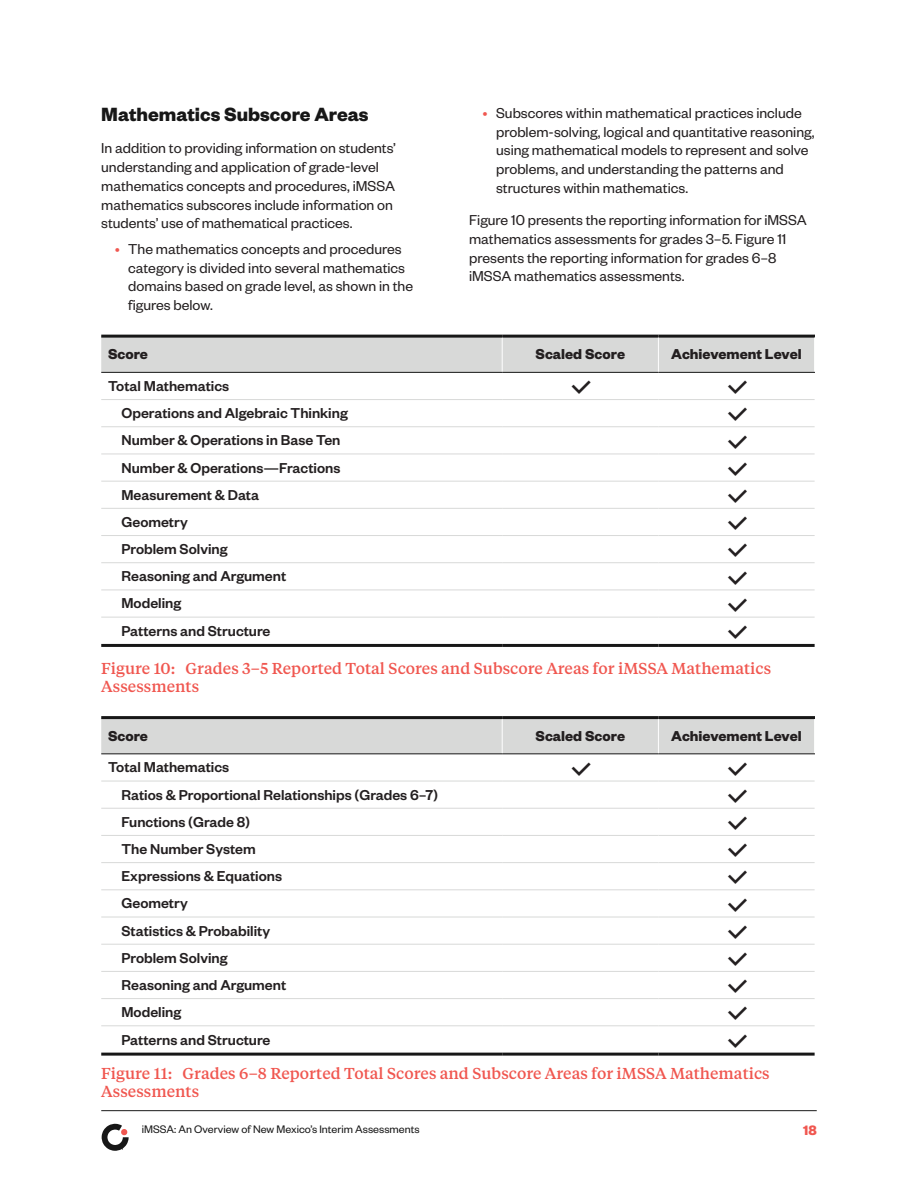
<style>
.page{position:relative;width:918px;height:1188px;background:#fff}
.page>*{position:absolute;margin:0;border:0;box-sizing:border-box;transform-origin:0 0}
.H3{font:700 21px "Founders Grotesk";color:#171717}
.Body{font:15.75px/18.8px "Founders Grotesk";color:#231f20}
.Table_H_column_1{font:500 15.75px "Founders Grotesk";color:#231f20}
.t1{font:500 15.75px/18px "Tiempos Text";color:#f05750}
.Table_H_row_1{font:700 15.75px "Founders Grotesk";color:#231f20}
.t2{font:700 15px "Founders Grotesk";color:#f05750}
.t3{font:12px "Founders Grotesk";color:#171717}
.s1{color:#f05750}
</style>
<div class="page">
<div style="left:101px;top:338px;width:713px;height:34px;background:#d8d9d8"></div>
<hr style="left:101px;top:399px;width:401px;height:1px;background:#d8d9d8">
<hr style="left:502px;top:399px;width:156px;height:1px;background:#d8d9d8">
<hr style="left:658px;top:399px;width:157px;height:1px;background:#d8d9d8">
<hr style="left:101px;top:426px;width:401px;height:1px;background:#d8d9d8">
<hr style="left:502px;top:426px;width:156px;height:1px;background:#d8d9d8">
<hr style="left:658px;top:426px;width:157px;height:1px;background:#d8d9d8">
<hr style="left:101px;top:454px;width:401px;height:1px;background:#d8d9d8">
<hr style="left:502px;top:454px;width:156px;height:1px;background:#d8d9d8">
<hr style="left:658px;top:454px;width:157px;height:1px;background:#d8d9d8">
<hr style="left:101px;top:481px;width:401px;height:1px;background:#d8d9d8">
<hr style="left:502px;top:481px;width:156px;height:1px;background:#d8d9d8">
<hr style="left:658px;top:481px;width:157px;height:1px;background:#d8d9d8">
<hr style="left:101px;top:508px;width:401px;height:1px;background:#d8d9d8">
<hr style="left:502px;top:508px;width:156px;height:1px;background:#d8d9d8">
<hr style="left:658px;top:508px;width:157px;height:1px;background:#d8d9d8">
<hr style="left:502px;top:335px;width:156px;height:3px;background:#171717">
<hr style="left:502px;top:338px;width:1px;height:34px;background:#fff">
<hr style="left:658px;top:335px;width:157px;height:3px;background:#171717">
<hr style="left:658px;top:338px;width:1px;height:34px;background:#fff">
<hr style="left:502px;top:372px;width:156px;height:1px;background:#171717">
<hr style="left:658px;top:372px;width:157px;height:1px;background:#171717">
<hr style="left:101px;top:535px;width:401px;height:1px;background:#d8d9d8">
<hr style="left:502px;top:535px;width:156px;height:1px;background:#d8d9d8">
<hr style="left:658px;top:535px;width:157px;height:1px;background:#d8d9d8">
<hr style="left:101px;top:562px;width:401px;height:1px;background:#d8d9d8">
<hr style="left:502px;top:562px;width:156px;height:1px;background:#d8d9d8">
<hr style="left:658px;top:562px;width:157px;height:1px;background:#d8d9d8">
<hr style="left:101px;top:590px;width:401px;height:1px;background:#d8d9d8">
<hr style="left:502px;top:590px;width:156px;height:1px;background:#d8d9d8">
<hr style="left:658px;top:590px;width:157px;height:1px;background:#d8d9d8">
<hr style="left:101px;top:617px;width:401px;height:1px;background:#d8d9d8">
<hr style="left:502px;top:617px;width:156px;height:1px;background:#d8d9d8">
<hr style="left:658px;top:617px;width:157px;height:1px;background:#d8d9d8">
<hr style="left:101px;top:335px;width:401px;height:3px;background:#171717">
<hr style="left:101px;top:372px;width:401px;height:1px;background:#171717">
<hr style="left:101px;top:644px;width:401px;height:3px;background:#171717">
<hr style="left:502px;top:644px;width:156px;height:3px;background:#171717">
<hr style="left:658px;top:644px;width:157px;height:3px;background:#171717">
<div style="left:101px;top:719px;width:713px;height:34px;background:#d8d9d8"></div>
<hr style="left:101px;top:781px;width:401px;height:1px;background:#d8d9d8">
<hr style="left:502px;top:781px;width:156px;height:1px;background:#d8d9d8">
<hr style="left:658px;top:781px;width:157px;height:1px;background:#d8d9d8">
<hr style="left:101px;top:808px;width:401px;height:1px;background:#d8d9d8">
<hr style="left:502px;top:808px;width:156px;height:1px;background:#d8d9d8">
<hr style="left:658px;top:808px;width:157px;height:1px;background:#d8d9d8">
<hr style="left:101px;top:835px;width:401px;height:1px;background:#d8d9d8">
<hr style="left:502px;top:835px;width:156px;height:1px;background:#d8d9d8">
<hr style="left:658px;top:835px;width:157px;height:1px;background:#d8d9d8">
<hr style="left:101px;top:862px;width:401px;height:1px;background:#d8d9d8">
<hr style="left:502px;top:862px;width:156px;height:1px;background:#d8d9d8">
<hr style="left:658px;top:862px;width:157px;height:1px;background:#d8d9d8">
<hr style="left:101px;top:889px;width:401px;height:1px;background:#d8d9d8">
<hr style="left:502px;top:889px;width:156px;height:1px;background:#d8d9d8">
<hr style="left:658px;top:889px;width:157px;height:1px;background:#d8d9d8">
<hr style="left:101px;top:917px;width:401px;height:1px;background:#d8d9d8">
<hr style="left:502px;top:917px;width:156px;height:1px;background:#d8d9d8">
<hr style="left:658px;top:917px;width:157px;height:1px;background:#d8d9d8">
<hr style="left:101px;top:944px;width:401px;height:1px;background:#d8d9d8">
<hr style="left:502px;top:944px;width:156px;height:1px;background:#d8d9d8">
<hr style="left:658px;top:944px;width:157px;height:1px;background:#d8d9d8">
<hr style="left:502px;top:971px;width:156px;height:1px;background:#d8d9d8">
<hr style="left:658px;top:971px;width:157px;height:1px;background:#d8d9d8">
<hr style="left:502px;top:998px;width:156px;height:1px;background:#d8d9d8">
<hr style="left:658px;top:998px;width:157px;height:1px;background:#d8d9d8">
<hr style="left:502px;top:1025px;width:156px;height:1px;background:#d8d9d8">
<hr style="left:658px;top:1025px;width:157px;height:1px;background:#d8d9d8">
<hr style="left:502px;top:716px;width:156px;height:3px;background:#171717">
<hr style="left:502px;top:719px;width:1px;height:34px;background:#fff">
<hr style="left:658px;top:716px;width:157px;height:3px;background:#171717">
<hr style="left:658px;top:719px;width:1px;height:34px;background:#fff">
<hr style="left:502px;top:753px;width:156px;height:1px;background:#171717">
<hr style="left:658px;top:753px;width:157px;height:1px;background:#171717">
<hr style="left:101px;top:716px;width:401px;height:3px;background:#171717">
<hr style="left:101px;top:753px;width:401px;height:1px;background:#171717">
<hr style="left:101px;top:971px;width:401px;height:1px;background:#d8d9d8">
<hr style="left:101px;top:998px;width:401px;height:1px;background:#d8d9d8">
<hr style="left:101px;top:1025px;width:401px;height:1px;background:#d8d9d8">
<hr style="left:101px;top:1053px;width:401px;height:3px;background:#171717">
<hr style="left:502px;top:1053px;width:156px;height:3px;background:#171717">
<hr style="left:658px;top:1053px;width:157px;height:3px;background:#171717">
<svg style="left:102px;top:1124px;width:27px;height:27px"></svg>
<hr style="left:101px;top:1110px;width:716px;height:1px;background:#1a1a1a">
<p class="H3" style="left:101px;top:101px;width:269px">Mathematics Subscore Areas</p>
<p class="Body" style="left:101px;top:138px;width:296px">In addition to providing information on students’ understanding and application of grade-level mathematics concepts and procedures, iMSSA mathematics subscores include information on students’ use of mathematical practices.</p>
<p class="Body" style="left:128px;top:239px;width:286px;text-indent:-14px"><span class="s1">•</span> The mathematics concepts and procedures category is divided into several mathematics domains based on grade level, as shown in the figures below.</p>
<p class="Body" style="left:496px;top:103px;width:320px;text-indent:-14px"><span class="s1">•</span> Subscores within mathematical practices include problem-solving, logical and quantitative reasoning, using mathematical models to represent and solve problems, and understanding the patterns and structures within mathematics.</p>
<p class="Body" style="left:469px;top:210px;width:339px">Figure 10 presents the reporting information for iMSSA mathematics assessments for grades 3–5. Figure 11 presents the reporting information for grades 6–8 iMSSA mathematics assessments.</p>
<p class="Table_H_row_1" style="left:108px;top:344px;width:42px">Score</p>
<p class="Table_H_row_1" style="left:535px;top:344px;width:91px">Scaled Score</p>
<p class="Table_H_row_1" style="left:671px;top:344px;width:132px">Achievement Level</p>
<p class="Table_H_column_1" style="left:108px;top:376px;width:123px">Total Mathematics</p>
<p class="Table_H_column_1" style="left:122px;top:403px;width:228px">Operations and Algebraic Thinking</p>
<p class="Table_H_column_1" style="left:122px;top:430px;width:221px">Number &amp; Operations in Base Ten</p>
<p class="Table_H_column_1" style="left:122px;top:458px;width:220px">Number &amp; Operations—Fractions</p>
<p class="Table_H_column_1" style="left:122px;top:485px;width:139px">Measurement &amp; Data</p>
<p class="Table_H_column_1" style="left:122px;top:512px;width:68px">Geometry</p>
<p class="Table_H_column_1" style="left:122px;top:539px;width:108px">Problem Solving</p>
<p class="Table_H_column_1" style="left:122px;top:566px;width:166px">Reasoning and Argument</p>
<p class="Table_H_column_1" style="left:122px;top:594px;width:61px">Modeling</p>
<p class="Table_H_column_1" style="left:122px;top:621px;width:150px">Patterns and Structure</p>
<p class="t1" style="left:101px;top:659px;width:671px">Figure 10: Grades 3–5 Reported Total Scores and Subscore Areas for iMSSA Mathematics<br>Assessments</p>
<p class="Table_H_row_1" style="left:108px;top:726px;width:42px">Score</p>
<p class="Table_H_row_1" style="left:535px;top:726px;width:91px">Scaled Score</p>
<p class="Table_H_row_1" style="left:671px;top:726px;width:132px">Achievement Level</p>
<p class="Table_H_column_1" style="left:108px;top:758px;width:123px">Total Mathematics</p>
<p class="Table_H_column_1" style="left:122px;top:785px;width:318px">Ratios &amp; Proportional Relationships (Grades 6–7)</p>
<p class="Table_H_column_1" style="left:122px;top:812px;width:130px">Functions (Grade 8)</p>
<p class="Table_H_column_1" style="left:122px;top:839px;width:136px">The Number System</p>
<p class="Table_H_column_1" style="left:122px;top:866px;width:162px">Expressions &amp; Equations</p>
<p class="Table_H_column_1" style="left:122px;top:894px;width:68px">Geometry</p>
<p class="Table_H_column_1" style="left:122px;top:921px;width:150px">Statistics &amp; Probability</p>
<p class="Table_H_column_1" style="left:122px;top:948px;width:108px">Problem Solving</p>
<p class="Table_H_column_1" style="left:122px;top:975px;width:166px">Reasoning and Argument</p>
<p class="Table_H_column_1" style="left:122px;top:1002px;width:61px">Modeling</p>
<p class="Table_H_column_1" style="left:122px;top:1030px;width:150px">Patterns and Structure</p>
<p class="t1" style="left:101px;top:1064px;width:670px">Figure 11: Grades 6–8 Reported Total Scores and Subscore Areas for iMSSA Mathematics<br>Assessments</p>
<p class="t3" style="left:142px;top:1122px;width:279px">iMSSA: An Overview of New Mexico’s Interim Assessments</p>
<p class="t2" style="left:803px;top:1120px;width:15px">18</p>
</div>
